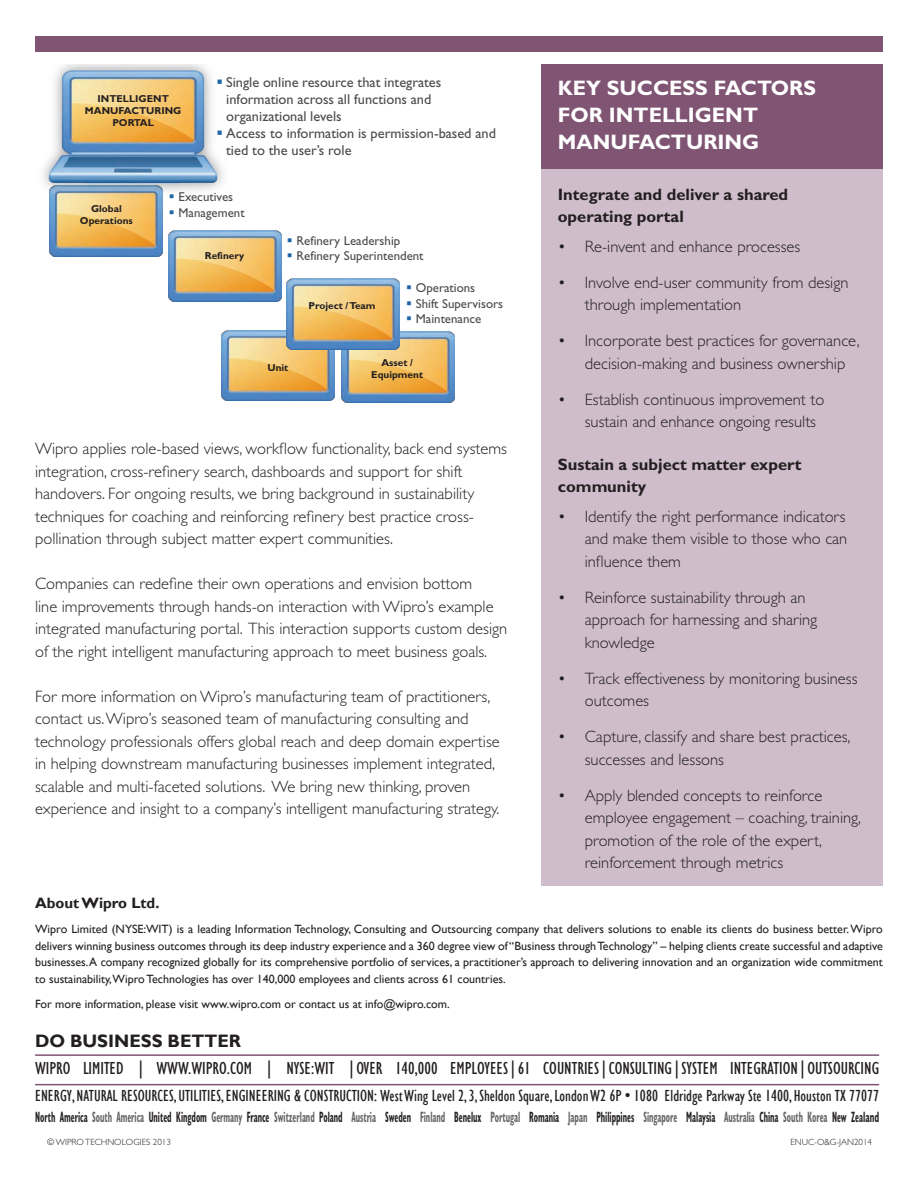
<style>
.page{position:relative;width:918px;height:1188px;background:#fff}
.page>*{position:absolute;margin:0;border:0;box-sizing:border-box;transform-origin:0 0}
.t1{font:700 21px/27px "Gill Sans Std";color:#fff}
.t2{font:condensed 18px "Gill Sans Std";color:#231f20}
.t3{font:700 18px "Gill Sans";color:#231f20}
.t4{font:300 16.5px/22.5px "Gill Sans Std";color:#231f20}
.t5{font:condensed 16.5px "Gill Sans";color:#231f20}
.t6{font:700 16.5px/22.5px "Gill Sans Std";color:#231f20}
.t7{font:700 condensed 15px "Gill Sans Std";color:#231f20;scale:.55 1}
.t8{font:700 15px "Gill Sans";color:#231f20}
.t9{font:14.4px/17.2px "Gill Sans Std";color:#4b4c4d}
.t10{font:12.9px "Gill Sans Std";color:#4b4c4d}
.t11{font:12px/16.5px "Gill Sans";color:#231f20;text-align:justify}
.t12{font:700 10.05px/12px "Gill Sans Std";color:#231f20;text-align:center}
.t13{font:300 9px "Gill Sans Std";color:#231f20}
.s1{color:#1c66a9}
.s2{color:#636366}
</style>
<div class="page">
<div style="left:541px;top:64px;width:342px;height:822px;background:#cfbdcc"></div>
<div style="left:36px;top:36px;width:847px;height:15px;background:#805574"></div>
<div style="left:541px;top:64px;width:342px;height:104px;background:#805574"></div>
<hr style="left:35px;top:1084px;width:844px;height:1px;background:#805574">
<hr style="left:35px;top:1054px;width:844px;height:2px;background:#805574">
<img style="left:342px;top:332px;width:113px;height:70px">
<img style="left:222px;top:330px;width:112px;height:71px">
<img style="left:287px;top:279px;width:113px;height:70px">
<img style="left:168px;top:231px;width:113px;height:70px">
<img style="left:50px;top:217px;width:113px;height:39px">
<img style="left:49px;top:199px;width:114px;height:18px">
<img style="left:43px;top:64px;width:181px;height:135px">
<p class="t12" style="left:85px;top:92px;width:98px">INTELLIGENT<br>MANUFACTURING<br>PORTAL</p>
<p class="t9" style="left:226px;top:73px;width:217px;text-indent:-10px"><span class="s1">▪</span> Single online resource that integrates information across all functions and organizational levels</p>
<p class="t9" style="left:226px;top:125px;width:271px;text-indent:-10px"><span class="s1">▪</span> Access to information is permission-based and tied to the user’s role</p>
<p class="t12" style="left:80px;top:203px;width:54px">Global<br>Operations</p>
<p class="t10" style="left:169px;top:190px;width:66px"><span class="s1">▪</span> Executives</p>
<p class="t10" style="left:169px;top:205px;width:77px"><span class="s1">▪</span> Management</p>
<p class="t12" style="left:205px;top:249px;width:41px">Refinery</p>
<p class="t10" style="left:287px;top:233px;width:115px"><span class="s1">▪</span> Refinery Leadership</p>
<p class="t10" style="left:287px;top:248px;width:138px"><span class="s1">▪</span> Refinery Superintendent</p>
<p class="t10" style="left:406px;top:280px;width:71px"><span class="s1">▪</span> Operations</p>
<p class="t10" style="left:406px;top:296px;width:99px"><span class="s1">▪</span> Shift Supervisors</p>
<p class="t10" style="left:406px;top:311px;width:77px"><span class="s1">▪</span> Maintenance</p>
<p class="t12" style="left:309px;top:299px;width:68px">Project / Team</p>
<p class="t12" style="left:267px;top:362px;width:22px">Unit</p>
<p class="t12" style="left:371px;top:356px;width:53px">Asset /<br>Equipment</p>
<p class="t4" style="left:35px;top:438px;width:473px">Wipro applies role-based views, workflow functionality, back end systems integration, cross-refinery search, dashboards and support for shift handovers. For ongoing results, we bring background in sustainability techniques for coaching and reinforcing refinery best practice cross&shy;pollination through subject matter expert communities.</p>
<p class="t4" style="left:35px;top:573px;width:474px">Companies can redefine their own operations and envision bottom<br>line improvements through hands-on interaction with Wipro’s example integrated manufacturing portal. This interaction supports custom design of the right intelligent manufacturing approach to meet business goals.</p>
<p class="t4" style="left:35px;top:685px;width:466px">For more information on Wipro’s manufacturing team of practitioners, contact us. Wipro’s seasoned team of manufacturing consulting and technology professionals offers global reach and deep domain expertise in helping downstream manufacturing businesses implement integrated, scalable and multi-faceted solutions. We bring new thinking, proven experience and insight to a company’s intelligent manufacturing strategy.</p>
<p class="t1" style="left:558px;top:75px;width:260px">KEY SUCCESS FACTORS<br>FOR INTELLIGENT<br>MANUFACTURING</p>
<p class="t6" style="left:558px;top:183px;width:232px">Integrate and deliver a shared operating portal</p>
<p class="t4" style="left:558px;top:235px;width:244px">• Re-invent and enhance processes</p>
<p class="t4" style="left:585px;top:271px;width:265px;text-indent:-27px">• Involve end-user community from design through implementation</p>
<p class="t4" style="left:585px;top:330px;width:276px;text-indent:-27px">• Incorporate best practices for governance, decision-making and business ownership</p>
<p class="t4" style="left:585px;top:388px;width:241px;text-indent:-27px">• Establish continuous improvement to sustain and enhance ongoing results</p>
<p class="t6" style="left:558px;top:453px;width:245px">Sustain a subject matter expert community</p>
<p class="t4" style="left:585px;top:505px;width:264px;text-align:justify;text-indent:-27px">• Identify the right performance indicators and make them visible to those who can influence them</p>
<p class="t4" style="left:585px;top:586px;width:234px;text-indent:-27px">• Reinforce sustainability through an approach for harnessing and sharing knowledge</p>
<p class="t4" style="left:585px;top:667px;width:274px;text-indent:-27px">• Track effectiveness by monitoring business outcomes</p>
<p class="t4" style="left:585px;top:726px;width:267px;text-indent:-27px">• Capture, classify and share best practices, successes and lessons</p>
<p class="t4" style="left:585px;top:784px;width:278px;text-indent:-27px">• Apply blended concepts to reinforce employee engagement – coaching, training, promotion of the role of the expert, reinforcement through metrics</p>
<p class="t8" style="left:35px;top:894px;width:126px">About Wipro Ltd.</p>
<p class="t11" style="left:35px;top:921px;width:849px">Wipro Limited (NYSE:WIT) is a leading Information Technology, Consulting and Outsourcing company that delivers solutions to enable its clients do business better. Wipro delivers winning business outcomes through its deep industry experience and a 360 degree view of “Business through Technology” – helping clients create successful and adaptive businesses. A company recognized globally for its comprehensive portfolio of services, a practitioner’s approach to delivering innovation and an organization wide commitment to sustainability,Wipro Technologies has over 140,000 employees and clients across 61 countries.</p>
<p class="t11" style="left:35px;top:996px;width:416px">For more information, please visit www.wipro.com or contact us at info@wipro.com.</p>
<p class="t3" style="left:35px;top:1030px;width:207px">DO BUSINESS BETTER</p>
<p class="t2" style="left:35px;top:1059px;width:846px">WIPRO LIMITED | WWW.WIPRO.COM | NYSE:WIT |OVER 140,000 EMPLOYEES|61 COUNTRIES|CONSULTING|SYSTEM INTEGRATION|OUTSOURCING</p>
<p class="t5" style="left:35px;top:1086px;width:846px">ENERGY, NATURAL RESOURCES, UTILITIES, ENGINEERING &amp; CONSTRUCTION: West Wing Level 2, 3, Sheldon Square, London W2 6P • 1080 Eldridge Parkway Ste 1400, Houston TX 77077</p>
<p class="t7" style="left:35px;top:1108px;width:1536px">North America <span class="s2">South America</span> United Kingdom <span class="s2">Germany</span> France <span class="s2">Switzerland</span> Poland <span class="s2">Austria</span> Sweden <span class="s2">Finland</span> Benelux <span class="s2">Portugal</span> Romania <span class="s2">Japan</span> Philippines <span class="s2">Singapore</span> Malaysia <span class="s2">Australia</span> China <span class="s2">South Korea</span> New Zealand</p>
<p class="t13" style="left:47px;top:1137px;width:125px">© WIPRO TECHNOLOGIES 2013</p>
<p class="t13" style="left:790px;top:1137px;width:83px">ENUC-O&amp;G-JAN2014</p>
</div>
